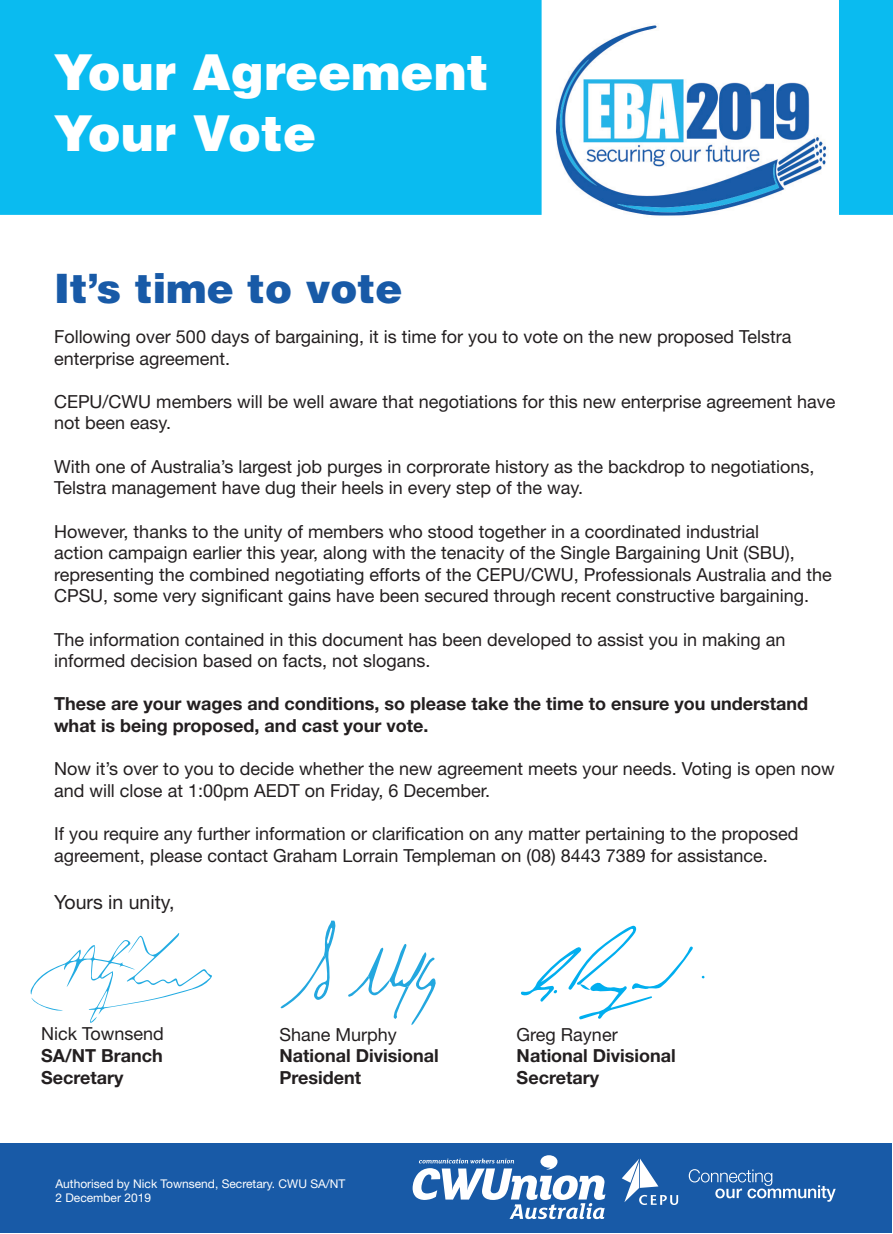
<style>
.page{position:relative;width:893px;height:1234px;background:#fff}
.page>*{position:absolute;margin:0;border:0;box-sizing:border-box;transform-origin:0 0}
.t1{font:900 49.5px/61.5px "Helvetica";color:#fff}
.t2{font:900 40.5px "Helvetica";color:#185aa7}
.t3{font:19.5px "Helvetica Neue LT Std";color:#231f20}
.t4{font:18px/21.6px "Helvetica Neue LT Std";color:#231f20}
.t5{font:700 18px/21.6px "Helvetica Neue LT Std";color:#231f20}
.t6{font:12px/14.4px "Helvetica Neue LT Std";color:#fff}
</style>
<div class="page">
<div style="left:1px;top:1142px;width:891px;height:90px;background:#185aa7"></div>
<svg style="left:413px;top:1155px;width:192px;height:63px"></svg>
<svg style="left:689px;top:1169px;width:147px;height:32px"></svg>
<svg style="left:622px;top:1158px;width:56px;height:46px"></svg>
<div style="left:1px;top:1px;width:540px;height:213px;background:#0abbf0"></div>
<div style="left:0;top:0;width:542px;height:215px;border:2px solid #0abbf0"></div>
<div style="left:840px;top:1px;width:52px;height:213px;background:#0abbf0"></div>
<div style="left:839px;top:0;width:54px;height:215px;border:2px solid #0abbf0"></div>
<svg style="left:520px;top:925px;width:173px;height:94px"></svg>
<svg style="left:281px;top:920px;width:55px;height:88px"></svg>
<svg style="left:348px;top:944px;width:88px;height:80px"></svg>
<svg style="left:31px;top:933px;width:181px;height:89px"></svg>
<img style="left:556px;top:25px;width:271px;height:191px">
<h1 class="t1" style="left:54px;top:40px;width:436px">Your Agreement<br>Your Vote</h1>
<h2 class="t2" style="left:54px;top:262px;width:350px">It’s time to vote</h2>
<p class="t4" style="left:54px;top:325px;width:739px">Following over 500 days of bargaining, it is time for you to vote on the new proposed Telstra enterprise agreement.</p>
<p class="t4" style="left:54px;top:390px;width:783px">CEPU/CWU members will be well aware that negotiations for this new enterprise agreement have not been easy.</p>
<p class="t4" style="left:54px;top:455px;width:762px">With one of Australia’s largest job purges in corprorate history as the backdrop to negotiations,<br>Telstra management have dug their heels in every step of the way.</p>
<p class="t4" style="left:54px;top:520px;width:779px">However, thanks to the unity of members who stood together in a coordinated industrial<br>action campaign earlier this year, along with the tenacity of the Single Bargaining Unit (SBU), representing the combined negotiating efforts of the CEPU/CWU, Professionals Australia and the CPSU, some very significant gains have been secured through recent constructive bargaining.</p>
<p class="t4" style="left:54px;top:628px;width:733px">The information contained in this document has been developed to assist you in making an informed decision based on facts, not slogans.</p>
<p class="t5" style="left:54px;top:692px;width:756px">These are your wages and conditions, so please take the time to ensure you understand what is being proposed, and cast your vote.</p>
<p class="t4" style="left:54px;top:757px;width:782px">Now it’s over to you to decide whether the new agreement meets your needs. Voting is open now and will close at 1:00pm AEDT on Friday, 6 December.</p>
<p class="t4" style="left:54px;top:822px;width:746px">If you require any further information or clarification on any matter pertaining to the proposed agreement, please contact Graham Lorrain Templeman on (08) 8443 7389 for assistance.</p>
<p class="t3" style="left:54px;top:889px;width:122px">Yours in unity,</p>
<p class="t4" style="left:41px;top:1022px;width:124px">Nick Townsend</p>
<p class="t5" style="left:41px;top:1044px;width:123px">SA/NT Branch<br>Secretary</p>
<p class="t4" style="left:279px;top:1023px;width:119px">Shane Murphy</p>
<p class="t5" style="left:279px;top:1044px;width:161px">National Divisional<br>President</p>
<p class="t6" style="left:56px;top:1176px;width:292px">Authorised by Nick Townsend, Secretary. CWU SA/NT<br>2 December 2019</p>
<p class="t4" style="left:517px;top:1023px;width:102px">Greg Rayner</p>
<p class="t5" style="left:517px;top:1044px;width:161px">National Divisional<br>Secretary</p>
</div>
